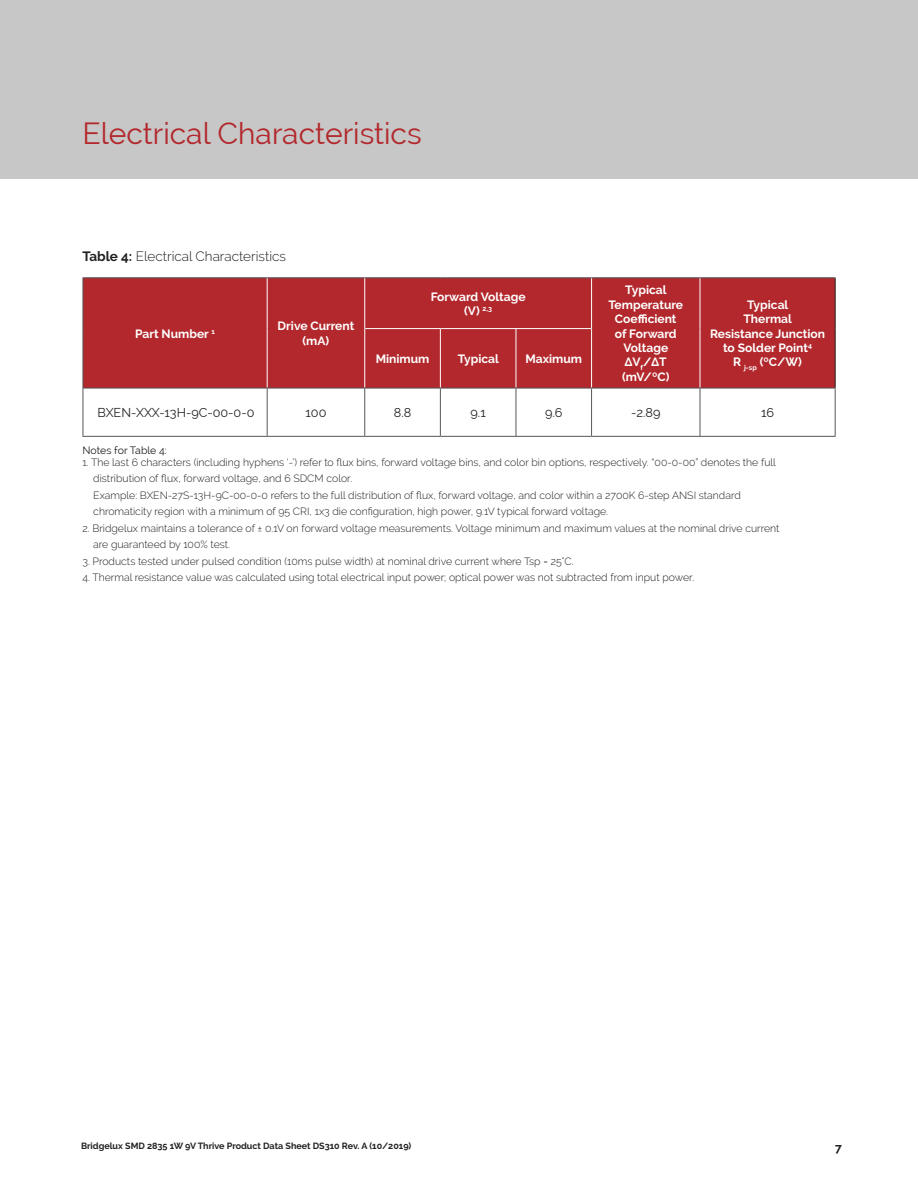
<style>
.page{position:relative;width:918px;height:1188px;background:#fff}
.page>*{position:absolute;margin:0;border:0;box-sizing:border-box;transform-origin:0 0}
.t1{font:30px "Raleway";color:#b2282c}
.t2{font:300 13.5px "Raleway";color:#221f1f}
.t3{font:12.6px "Raleway";color:#221f1f}
.t4{font:700 12px/14.4px "Raleway";color:#fff;text-align:center}
.t5{font:700 12px "Raleway";color:#221f1f}
.t6{font:300 10.5px/16.5px "Raleway";color:#221f1f}
.t7{font:10.5px "Raleway";color:#221f1f}
.t8{font:700 9px "Raleway";color:#221f1f}
.t9{font:700 7.05px "Raleway";color:#fff}
.s1{font-weight:700}
.s2{font-weight:600}
</style>
<div class="page">
<div style="left:0;top:0;width:918px;height:179px;background:#c8c7c7"></div>
<div style="left:84px;top:278px;width:751px;height:110px;background:#b2282c"></div>
<hr style="left:83px;top:277px;width:184px;height:1px;background:#55565a">
<hr style="left:267px;top:277px;width:98px;height:1px;background:#55565a">
<hr style="left:83px;top:278px;width:1px;height:51px;background:#55565a">
<hr style="left:83px;top:329px;width:1px;height:59px;background:#55565a">
<hr style="left:267px;top:278px;width:1px;height:51px;background:#fff">
<hr style="left:267px;top:329px;width:1px;height:59px;background:#fff">
<hr style="left:365px;top:277px;width:75px;height:1px;background:#55565a">
<hr style="left:440px;top:277px;width:76px;height:1px;background:#55565a">
<hr style="left:516px;top:277px;width:76px;height:1px;background:#55565a">
<hr style="left:364px;top:278px;width:1px;height:51px;background:#fff">
<hr style="left:592px;top:277px;width:108px;height:1px;background:#55565a">
<hr style="left:700px;top:277px;width:136px;height:1px;background:#55565a">
<hr style="left:591px;top:278px;width:1px;height:51px;background:#fff">
<hr style="left:700px;top:278px;width:1px;height:51px;background:#fff">
<hr style="left:700px;top:329px;width:1px;height:59px;background:#fff">
<hr style="left:365px;top:328px;width:75px;height:1px;background:#fff">
<hr style="left:440px;top:328px;width:76px;height:1px;background:#fff">
<hr style="left:516px;top:328px;width:75px;height:1px;background:#fff">
<hr style="left:364px;top:329px;width:1px;height:59px;background:#fff">
<hr style="left:440px;top:329px;width:1px;height:59px;background:#fff">
<hr style="left:516px;top:329px;width:1px;height:59px;background:#fff">
<hr style="left:591px;top:329px;width:1px;height:59px;background:#fff">
<hr style="left:83px;top:388px;width:184px;height:1px;background:#55565a">
<hr style="left:267px;top:388px;width:98px;height:1px;background:#55565a">
<hr style="left:365px;top:388px;width:75px;height:1px;background:#55565a">
<hr style="left:440px;top:388px;width:76px;height:1px;background:#55565a">
<hr style="left:516px;top:388px;width:76px;height:1px;background:#55565a">
<hr style="left:592px;top:388px;width:108px;height:1px;background:#55565a">
<hr style="left:700px;top:388px;width:136px;height:1px;background:#55565a">
<hr style="left:83px;top:436px;width:184px;height:1px;background:#55565a">
<hr style="left:267px;top:436px;width:98px;height:1px;background:#55565a">
<hr style="left:365px;top:436px;width:75px;height:1px;background:#55565a">
<hr style="left:440px;top:436px;width:76px;height:1px;background:#55565a">
<hr style="left:516px;top:436px;width:76px;height:1px;background:#55565a">
<hr style="left:592px;top:436px;width:108px;height:1px;background:#55565a">
<hr style="left:700px;top:436px;width:136px;height:1px;background:#55565a">
<hr style="left:83px;top:388px;width:1px;height:48px;background:#55565a">
<hr style="left:267px;top:389px;width:1px;height:47px;background:#55565a">
<hr style="left:364px;top:389px;width:1px;height:47px;background:#55565a">
<hr style="left:440px;top:389px;width:1px;height:47px;background:#55565a">
<hr style="left:516px;top:389px;width:1px;height:47px;background:#55565a">
<hr style="left:591px;top:389px;width:1px;height:47px;background:#55565a">
<hr style="left:700px;top:389px;width:1px;height:47px;background:#55565a">
<hr style="left:835px;top:389px;width:1px;height:47px;background:#55565a">
<hr style="left:835px;top:278px;width:1px;height:51px;background:#221f1f">
<hr style="left:835px;top:329px;width:1px;height:59px;background:#221f1f">
<h1 class="t1" style="left:82px;top:122px;width:341px">Electrical Characteristics</h1>
<p class="t2" style="left:82px;top:251px;width:205px"><span class="s1">Table 4:</span> Electrical Characteristics</p>
<p class="t4" style="left:135px;top:327px;width:81px">Part Number <sup>1</sup></p>
<p class="t4" style="left:278px;top:320px;width:78px">Drive Current (mA)</p>
<p class="t4" style="left:431px;top:290px;width:96px">Forward Voltage (V) <sup>2,3</sup></p>
<p class="t4" style="left:609px;top:284px;width:76px">Typical<br>Temperature<br>Coe昀케cient of Forward<br>Voltage ∆V<sub>f</sub>/∆T (mV/<span class="s2">º</span>C)</p>
<p class="t4" style="left:710px;top:299px;width:117px">Typical<br>Thermal<br>Resistance Junction to Solder Point<sup>4</sup></p>
<p class="t9" style="left:733px;top:365px;width:25px"><sup>R</sup> j-sp</p>
<p class="t4" style="left:376px;top:353px;width:55px">Minimum</p>
<p class="t4" style="left:458px;top:353px;width:43px">Typical</p>
<p class="t4" style="left:525px;top:353px;width:58px">Maximum</p>
<p class="t4" style="left:760px;top:356px;width:44px">(<span class="s2">º</span>C/W)</p>
<p class="t3" style="left:97px;top:408px;width:159px">BXEN-XXX-13H-9C-00-0-0</p>
<p class="t3" style="left:305px;top:408px;width:22px">100</p>
<p class="t3" style="left:394px;top:408px;width:19px">8.8</p>
<p class="t3" style="left:471px;top:408px;width:17px">9.1</p>
<p class="t3" style="left:545px;top:408px;width:19px">9.6</p>
<p class="t3" style="left:631px;top:408px;width:31px">-2.89</p>
<p class="t3" style="left:761px;top:408px;width:15px">16</p>
<p class="t7" style="left:82px;top:446px;width:86px">Notes for Table 4:</p>
<p class="t6" style="left:93px;top:454px;width:684px;text-indent:-11px">1. The last 6 characters (including hyphens ‘-’) refer to 昀氀ux bins, forward voltage bins, and color bin options, respectively. “00-0-00” denotes the full distribution of 昀氀ux, forward voltage, and 6 SDCM color.<br>Example: BXEN-27S-13H-9C-00-0-0 refers to the full distribution of 昀氀ux, forward voltage, and color within a 2700K 6-step ANSI standard chromaticity region with a minimum of 95 CRI, 1x3 die con昀椀guration, high power, 9.1V typical forward voltage.</p>
<p class="t6" style="left:93px;top:521px;width:688px;text-indent:-11px">2. Bridgelux maintains a tolerance of ± 0.1V on forward voltage measurements. Voltage minimum and maximum values at the nominal drive current are guaranteed by 100% test.</p>
<p class="t6" style="left:82px;top:554px;width:493px">3. Products tested under pulsed condition (10ms pulse width) at nominal drive current where Tsp = 25°C.</p>
<p class="t6" style="left:82px;top:569px;width:613px">4. Thermal resistance value was calculated using total electrical input power; optical power was not subtracted from input power.</p>
<p class="t8" style="left:81px;top:1142px;width:332px">Bridgelux SMD 2835 1W 9V Thrive Product Data Sheet DS310 Rev. A (10/2019)</p>
<p class="t5" style="left:835px;top:1143px;width:8px">7</p>
</div>
